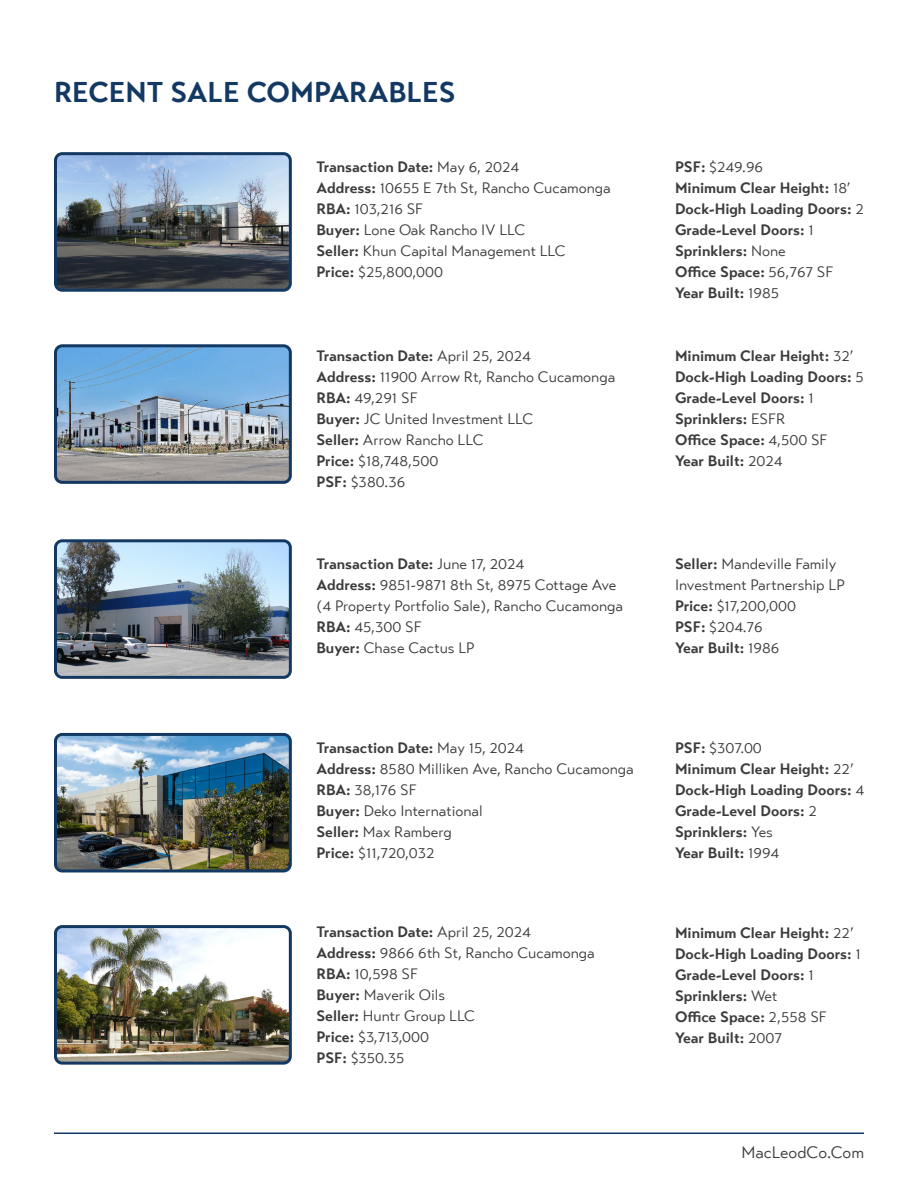
<style>
.page{position:relative;width:918px;height:1188px;background:#fff}
.page>*{position:absolute;margin:0;border:0;box-sizing:border-box;transform-origin:0 0}
.t1{font:700 28.5px "Transat Text";color:#133963}
.t2{font:16.5px "Transat Text Standard";color:#3b3c3b}
.t3{font:15px/21px "Transat Text Standard";color:#3b3c3b}
.t4{font:700 15px/21px "Transat Text";color:#3b3c3b}
.s1{font-family:"Transat Text";font-weight:700}
.s2{font-family:"Transat Text Standard";font-weight:400}
</style>
<div class="page">
<hr style="left:54px;top:1132px;width:810px;height:2px;background:#133963">
<img style="left:58px;top:156px;width:230px;height:132px">
<div style="left:54px;top:152px;width:238px;height:140px;border:3px solid #133963;border-radius:7px"></div>
<img style="left:58px;top:348px;width:230px;height:132px">
<div style="left:54px;top:344px;width:238px;height:140px;border:3px solid #133963;border-radius:7px"></div>
<img style="left:58px;top:543px;width:230px;height:132px">
<div style="left:54px;top:539px;width:238px;height:140px;border:3px solid #133963;border-radius:7px"></div>
<img style="left:56px;top:737px;width:234px;height:134px">
<div style="left:54px;top:733px;width:238px;height:139px;border:3px solid #133963;border-radius:7px"></div>
<img style="left:58px;top:929px;width:230px;height:132px">
<div style="left:54px;top:925px;width:238px;height:140px;border:3px solid #133963;border-radius:7px"></div>
<p class="t1" style="left:54px;top:74px;width:403px">RECENT SALE COMPARABLES</p>
<p class="t3" style="left:316px;top:157px;width:296px"><span class="s1">Transaction Date:</span> May 6, 2024<br><span class="s1">Address:</span> 10655 E 7th St, Rancho Cucamonga<br><span class="s1">RBA:</span> 103,216 SF<br><span class="s1">Buyer:</span> Lone Oak Rancho IV LLC<br><span class="s1">Seller:</span> Khun Capital Management LLC<br><span class="s1">Price:</span> $25,800,000</p>
<p class="t4" style="left:675px;top:157px;width:191px">PSF: <span class="s2">$249.96<br></span>Minimum Clear Height: <span class="s2">18’<br></span>Dock-High Loading Doors: <span class="s2">2<br></span>Grade-Level Doors: <span class="s2">1<br></span>Sprinklers: <span class="s2">None<br></span>Office Space: <span class="s2">56,767 SF<br></span>Year Built: <span class="s2">1985</span></p>
<p class="t3" style="left:316px;top:345px;width:300px"><span class="s1">Transaction Date:</span> April 25, 2024<br><span class="s1">Address:</span> 11900 Arrow Rt, Rancho Cucamonga<br><span class="s1">RBA:</span> 49,291 SF<br><span class="s1">Buyer:</span> JC United Investment LLC<br><span class="s1">Seller:</span> Arrow Rancho LLC<br><span class="s1">Price:</span> $18,748,500<br><span class="s1">PSF:</span> $380.36</p>
<p class="t4" style="left:675px;top:346px;width:190px">Minimum Clear Height: <span class="s2">32’<br></span>Dock-High Loading Doors: <span class="s2">5<br></span>Grade-Level Doors: <span class="s2">1<br></span>Sprinklers: <span class="s2">ESFR<br></span>Office Space: <span class="s2">4,500 SF<br></span>Year Built: <span class="s2">2024</span></p>
<p class="t3" style="left:316px;top:553px;width:302px"><span class="s1">Transaction Date:</span> June 17, 2024<br><span class="s1">Address:</span> 9851-9871 8th St, 8975 Cottage Ave</p>
<p class="t3" style="left:316px;top:595px;width:308px">(4 Property Portfolio Sale), Rancho Cucamonga<br><span class="s1">RBA:</span> 45,300 SF<br><span class="s1">Buyer:</span> Chase Cactus LP</p>
<p class="t3" style="left:675px;top:553px;width:171px"><span class="s1">Seller:</span> Mandeville Family<br>Investment Partnership LP<br><span class="s1">Price:</span> $17,200,000<br><span class="s1">PSF:</span> $204.76<br><span class="s1">Year Built:</span> 1986</p>
<p class="t3" style="left:316px;top:738px;width:319px"><span class="s1">Transaction Date:</span> May 15, 2024<br><span class="s1">Address:</span> 8580 Milliken Ave, Rancho Cucamonga<br><span class="s1">RBA:</span> 38,176 SF<br><span class="s1">Buyer:</span> Deko International<br><span class="s1">Seller:</span> Max Ramberg<br><span class="s1">Price:</span> $11,720,032</p>
<p class="t4" style="left:675px;top:737px;width:191px">PSF: <span class="s2">$307.00<br></span>Minimum Clear Height: <span class="s2">22’<br></span>Dock-High Loading Doors: <span class="s2">4<br></span>Grade-Level Doors: <span class="s2">2<br></span>Sprinklers: <span class="s2">Yes<br></span>Year Built: <span class="s2">1994</span></p>
<p class="t3" style="left:316px;top:922px;width:280px"><span class="s1">Transaction Date:</span> April 25, 2024<br><span class="s1">Address:</span> 9866 6th St, Rancho Cucamonga<br><span class="s1">RBA:</span> 10,598 SF<br><span class="s1">Buyer:</span> Maverik Oils<br><span class="s1">Seller:</span> Huntr Group LLC<br><span class="s1">Price:</span> $3,713,000<br><span class="s1">PSF:</span> $350.35</p>
<p class="t4" style="left:675px;top:922px;width:187px">Minimum Clear Height: <span class="s2">22’<br></span>Dock-High Loading Doors: <span class="s2">1<br></span>Grade-Level Doors: <span class="s2">1<br></span>Sprinklers: <span class="s2">Wet<br></span>Office Space: <span class="s2">2,558 SF<br></span>Year Built: <span class="s2">2007</span></p>
<p class="t2" style="left:741px;top:1143px;width:124px">MacLeodCo.Com</p>
</div>
